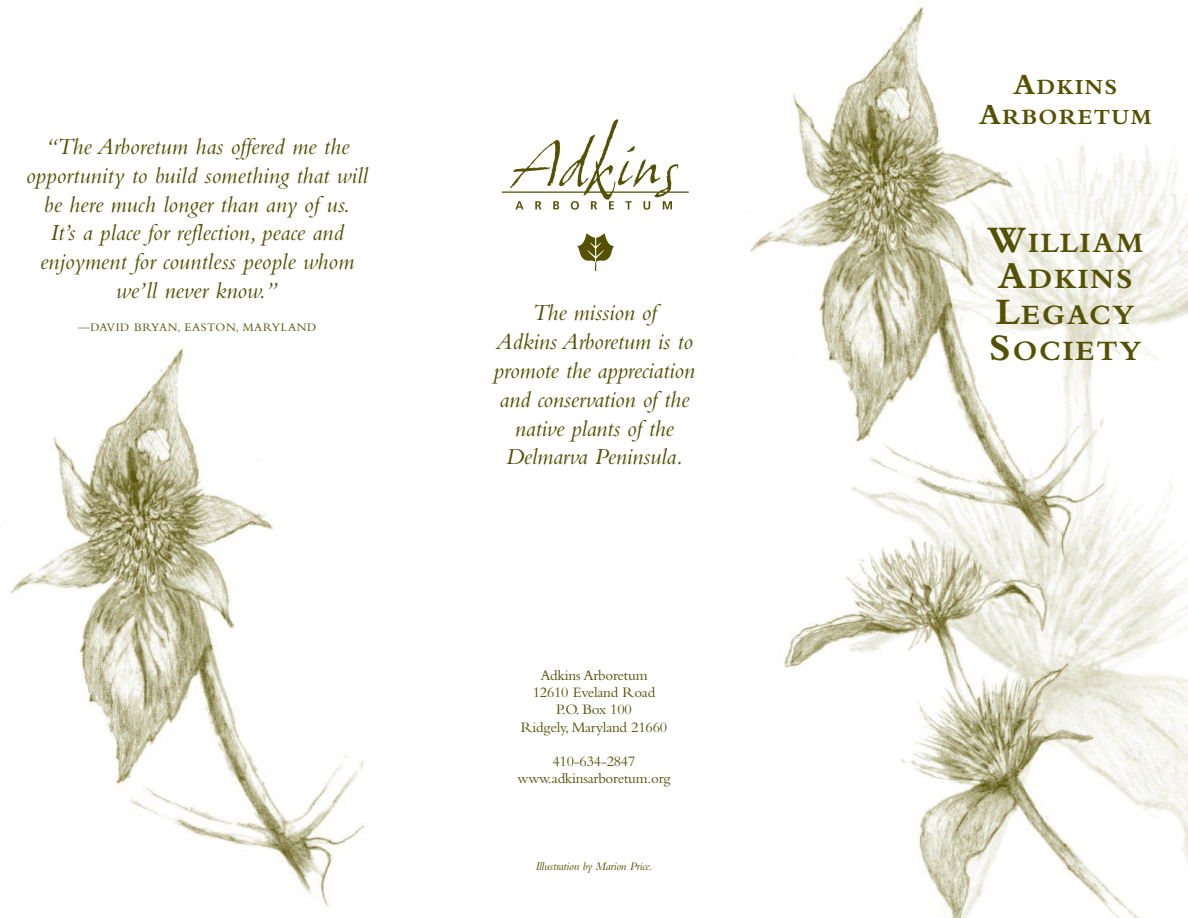
<style>
.page{position:relative;width:1188px;height:918px;background:#fff}
.page>*{position:absolute;margin:0;border:0;box-sizing:border-box;transform-origin:0 0}
.t1{font:700 29.25px/36px "Bembo";letter-spacing:.065em;color:#545103;text-align:center}
.t2{font:italic 24px/28.8px "Bembo";color:#545103;text-align:center}
.t3{font:700 22.5px/30px "Bembo";letter-spacing:.065em;color:#545103;text-align:center}
.t4{font:15px/17.2px "Bembo";letter-spacing:-.015em;color:#545103;text-align:center}
.t5{font:12px "Bembo";letter-spacing:.05em;color:#545103}
.t6{font:italic 12px "Bembo";letter-spacing:-.015em;color:#545103}
.s1{font-size:30px}
.s2{font-size:39px}
</style>
<div class="page">
<img style="left:750px;top:1px;width:438px;height:917px">
<img style="left:502px;top:120px;width:187px;height:89px">
<img style="left:577px;top:233px;width:37px;height:38px">
<img style="left:0;top:343px;width:366px;height:564px">
<p class="t2" style="left:26px;top:134px;width:343px">“The Arboretum has offered me the opportunity to build something that will be here much longer than any of us.<br>It’s a place for reflection, peace and enjoyment for countless people whom we’ll never know.”</p>
<p class="t5" style="left:78px;top:323px;width:240px">—DAVID BRYAN, EASTON, MARYLAND</p>
<p class="t2" style="left:494px;top:301px;width:203px">The mission of<br>Adkins Arboretum is to promote the appreciation and conservation of the native plants of the<br>Delmarva Peninsula.</p>
<p class="t4" style="left:521px;top:668px;width:148px">Adkins Arboretum<br>12610 Eveland Road<br>P.O. Box 100<br>Ridgely, Maryland 21660</p>
<p class="t4" style="left:517px;top:754px;width:155px">410-634-2847 www.adkinsarboretum.org</p>
<p class="t6" style="left:535px;top:862px;width:119px">Illustration by Marion Price.</p>
<p class="t3" style="left:979px;top:74px;width:174px"><span class="s1">A</span>DKINS<br><span class="s1">A</span>RBORETUM</p>
<p class="t1" style="left:987px;top:227px;width:158px"><span class="s2">W</span>ILLIAM<br><span class="s2">A</span>DKINS<br><span class="s2">L</span>EGACY<br><span class="s2">S</span>OCIETY</p>
</div>
